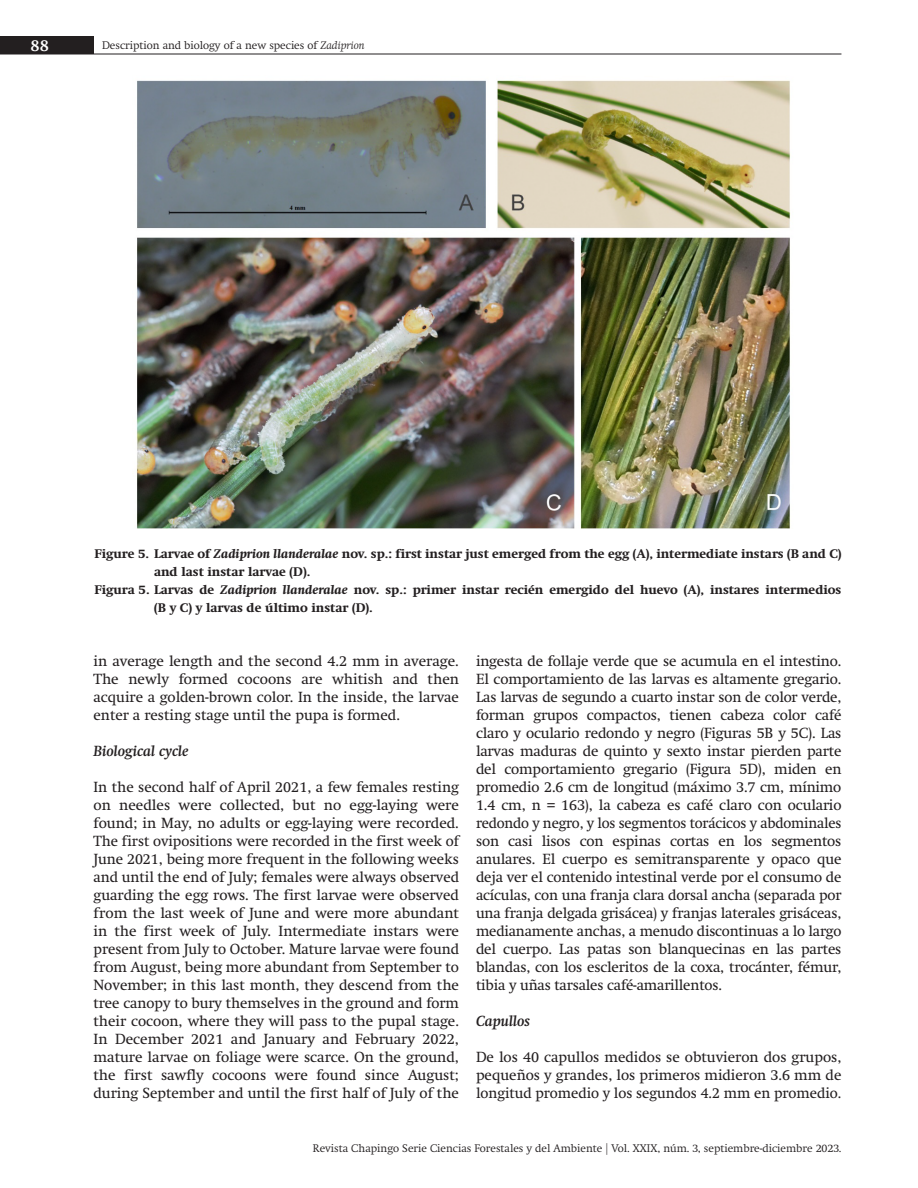
<style>
.page{position:relative;width:918px;height:1188px;background:#fff}
.page>*{position:absolute;margin:0;border:0;box-sizing:border-box;transform-origin:0 0}
.t1{font:600 16.5px "Swift Neue LT Pro";color:#fff}
.t2{font:15px/18px "Swift Neue LT Pro";color:#231f20;text-align:justify}
.ss3{font:italic 600 15px "Swift Neue LT Pro";color:#231f20}
.pie_de_figura{font:700 12.75px/18px "Swift Neue LT Pro";color:#231f20}
.t3{font:300 11.25px "Swift Neue LT Pro";color:#231f20}
.s1{font-style:italic}
.s2{font-size:12px}
</style>
<div class="page">
<hr style="left:0;top:54px;width:841px;height:1px;background:#231f20">
<div style="left:0;top:36px;width:94px;height:18px;background:#231f20"></div>
<img style="left:136px;top:80px;width:655px;height:449px">
<p class="t1" style="left:31px;top:35px;width:20px">88</p>
<p class="t3" style="left:102px;top:39px;width:264px">Description and biology of a new species of <span class="s1">Zadiprion</span></p>
<p class="pie_de_figura" style="left:154px;top:545px;width:689px;text-indent:-60px">Figure 5. Larvae of <span class="s1">Zadiprion llanderalae</span> nov. sp.: first instar just emerged from the egg (A), intermediate instars (B and C) and last instar larvae (D).</p>
<p class="pie_de_figura" style="left:154px;top:581px;width:689px;text-indent:-60px">Figura 5. Larvas de <span class="s1">Zadiprion llanderalae</span> nov. sp.: primer instar recién emergido del huevo (A), instares intermedios (B y C) y larvas de último instar (D).</p>
<p class="t2" style="left:94px;top:652px;width:367px">in average length and the second 4.2 mm in average.<br>The newly formed cocoons are whitish and then acquire a golden-brown color. In the inside, the larvae enter a resting stage until the pupa is formed.</p>
<p class="ss3" style="left:94px;top:742px;width:97px">Biological cycle</p>
<p class="t2" style="left:94px;top:778px;width:367px">In the second half of April 2021, a few females resting on needles were collected, but no egg-laying were found; in May, no adults or egg-laying were recorded.<br>The first ovipositions were recorded in the first week of June 2021, being more frequent in the following weeks and until the end of July; females were always observed guarding the egg rows. The first larvae were observed from the last week of June and were more abundant in the first week of July. Intermediate instars were present from July to October. Mature larvae were found from August, being more abundant from September to November; in this last month, they descend from the tree canopy to bury themselves in the ground and form their cocoon, where they will pass to the pupal stage.<br>In December 2021 and January and February 2022, mature larvae on foliage were scarce. On the ground, the first sawfly cocoons were found since August; during September and until the first half of July of the</p>
<p class="t2" style="left:476px;top:652px;width:367px">ingesta de follaje verde que se acumula en el intestino.<br>El comportamiento de las larvas es altamente gregario.<br>Las larvas de segundo a cuarto instar son de color verde, forman grupos compactos, tienen cabeza color café claro y oculario redondo y negro (Figuras 5B y 5C). Las larvas maduras de quinto y sexto instar pierden parte del comportamiento gregario (Figura 5D), miden en promedio 2.6 cm de longitud (máximo 3.7 cm, mínimo 1.4 cm, n = 163), la cabeza es café claro con oculario redondo y negro, y los segmentos torácicos y abdominales son casi lisos con espinas cortas en los segmentos anulares. El cuerpo es semitransparente y opaco que deja ver el contenido intestinal verde por el consumo de acículas, con una franja clara dorsal ancha (separada por una franja delgada grisácea) y franjas laterales grisáceas, medianamente anchas, a menudo discontinuas a lo largo del cuerpo. Las patas son blanquecinas en las partes blandas, con los escleritos de la coxa, trocánter, fémur, tibia y uñas tarsales café-amarillentos.</p>
<p class="ss3" style="left:476px;top:1012px;width:55px">Capullos</p>
<p class="t2" style="left:476px;top:1048px;width:367px">De los 40 capullos medidos se obtuvieron dos grupos, pequeños y grandes, los primeros midieron 3.6 mm de longitud promedio y los segundos 4.2 mm en promedio.</p>
<p class="t3" style="left:313px;top:1142px;width:530px">Revista Chapingo Serie Ciencias Forestales y del Ambiente <span class="s2">|</span> Vol. XXIX, núm. 3, septiembre-diciembre 2023.</p>
</div>
